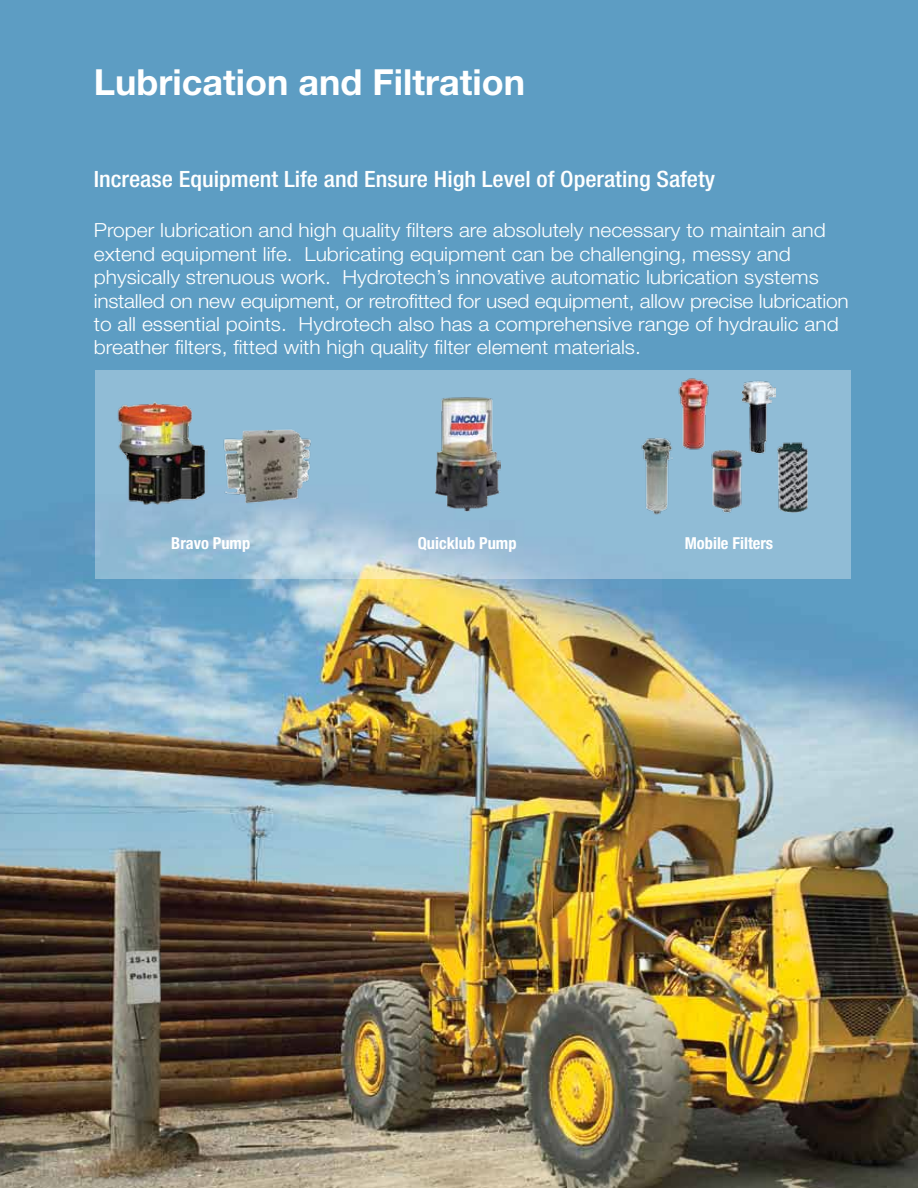
<style>
.page{position:relative;width:918px;height:1188px;background:#fff}
.page>*{position:absolute;margin:0;border:0;box-sizing:border-box;transform-origin:0 0}
.t1{font:700 36px "Helvetica Neue";color:#fff}
.t2{font:500 condensed 22.5px "Helvetica Neue";color:#fff;scale:1.08 1}
.t3{font:300 19.5px/23.4px "Helvetica Neue";color:#fff;scale:1.08 1}
.t4{font:700 condensed 16.5px "Helvetica Neue";color:#fff}
</style>
<div class="page">
<img style="left:0;top:0;width:918px;height:1188px">
<svg style="left:95px;top:370px;width:756px;height:208px;background:#95bdd6"></svg>
<img style="left:434px;top:393px;width:67px;height:119px">
<img style="left:114px;top:401px;width:94px;height:107px">
<img style="left:215px;top:418px;width:114px;height:96px">
<img style="left:774px;top:439px;width:39px;height:73px">
<img style="left:741px;top:376px;width:35px;height:86px">
<img style="left:707px;top:436px;width:37px;height:85px">
<img style="left:674px;top:374px;width:39px;height:84px">
<img style="left:637px;top:434px;width:40px;height:84px">
<h1 class="t1" style="left:94px;top:60px;width:433px">Lubrication and Filtration</h1>
<p class="t2" style="left:94px;top:166px;width:577px">Increase Equipment Life and Ensure High Level of Operating Safety</p>
<p class="t3" style="left:94px;top:218px;width:700px">Proper lubrication and high quality filters are absolutely necessary to maintain and extend equipment life. Lubricating equipment can be challenging, messy and physically strenuous work. Hydrotech’s innovative automatic lubrication systems installed on new equipment, or retrofitted for used equipment, allow precise lubrication to all essential points. Hydrotech also has a comprehensive range of hydraulic and breather filters, fitted with high quality filter element materials.</p>
<p class="t4" style="left:171px;top:534px;width:81px">Bravo Pump</p>
<p class="t4" style="left:418px;top:534px;width:100px">Quicklub Pump</p>
<p class="t4" style="left:685px;top:534px;width:90px">Mobile Filters</p>
</div>
